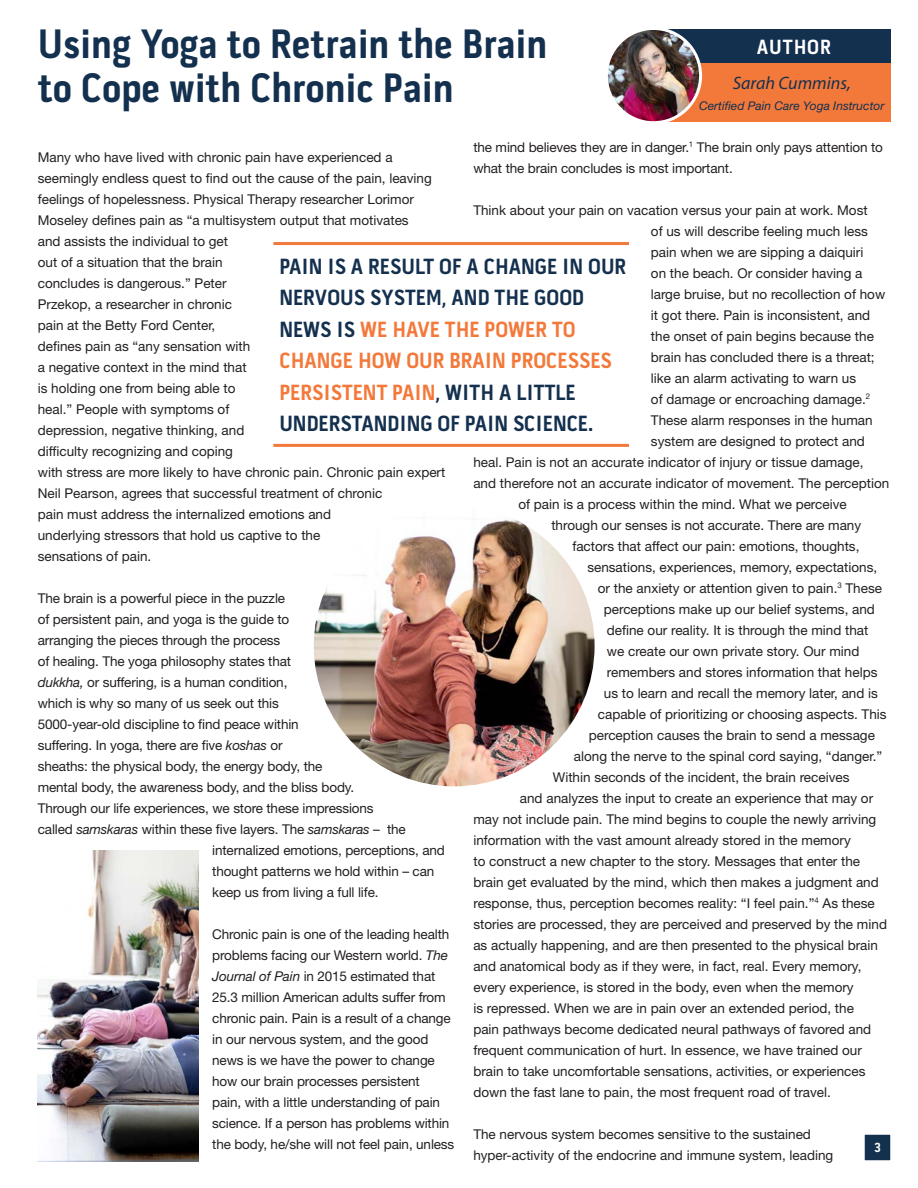
<style>
.page{position:relative;width:918px;height:1188px;background:#fff}
.page>*{position:absolute;margin:0;border:0;box-sizing:border-box;transform-origin:0 0}
.Headings{font:700 42px/43.5px "Pill Gothic 300 mg";color:#14304f}
.quote{font:700 22.5px/31.5px "Pill Gothic 300 mg";color:#14304f}
.t1{font:700 21px "Pill Gothic 300 mg";letter-spacing:.04em;color:#fff}
.Author{font:italic 18px "Myriad Pro";color:#14304f}
.Body_Text{font:13.5px/21px "Helvetica Neue LT Std";color:#231f20}
.t2{font:700 13.5px "Pill Gothic 300 mg";color:#fff}
.Body_Text-2{font:italic 12px "Helvetica Neue LT Std";color:#14304f}
.s1{font-style:italic}
.s2{color:#f3793b}
</style>
<div class="page">
<div style="left:669px;top:29px;width:222px;height:36px;background:#14304f"></div>
<div style="left:651px;top:63px;width:240px;height:59px;background:#f3793b"></div>
<img style="left:606px;top:28px;width:95px;height:95px;border-radius:47px">
<div style="left:605px;top:27px;width:97px;height:97px;border:3px solid #fff;border-radius:50%"></div>
<hr style="left:273px;top:242px;width:356px;height:3px;background:#f3793b">
<hr style="left:273px;top:444px;width:356px;height:3px;background:#f3793b">
<img style="left:314px;top:506px;width:281px;height:280px;border-radius:140px">
<img style="left:38px;top:851px;width:161px;height:311px">
<div style="left:863px;top:1133px;width:29px;height:29px;background:#14304f;border:2px solid #fff"></div>
<p class="Headings" style="left:38px;top:26px;width:511px">Using Yoga to Retrain the Brain to Cope with Chronic Pain</p>
<p class="t1" style="left:757px;top:38px;width:76px">AUTHOR</p>
<p class="Author" style="left:733px;top:71px;width:120px">Sarah Cummins,</p>
<p class="Body_Text-2" style="left:699px;top:98px;width:187px">Certified Pain Care Yoga Instructor</p>
<p class="Body_Text" style="left:473px;top:137px;width:411px">the mind believes they are in danger.<sup>1</sup> The brain only pays attention to what the brain concludes is most important.</p>
<p class="Body_Text" style="left:473px;top:199px;width:396px">Think about your pain on vacation versus your pain at work. Most</p>
<p class="Body_Text" style="left:651px;top:220px;width:219px">of us will describe feeling much less</p>
<p class="Body_Text" style="left:651px;top:241px;width:214px">pain when we are sipping a daiquiri</p>
<p class="Body_Text" style="left:651px;top:262px;width:213px">on the beach. Or consider having a</p>
<p class="Body_Text" style="left:651px;top:283px;width:236px">large bruise, but no recollection of how</p>
<p class="Body_Text" style="left:651px;top:304px;width:221px">it got there. Pain is inconsistent, and</p>
<p class="Body_Text" style="left:651px;top:325px;width:225px">the onset of pain begins because the</p>
<p class="Body_Text" style="left:651px;top:346px;width:225px">brain has concluded there is a threat;</p>
<p class="Body_Text" style="left:651px;top:367px;width:207px">like an alarm activating to warn us</p>
<p class="Body_Text" style="left:651px;top:388px;width:221px">of damage or encroaching damage.<sup>2</sup></p>
<p class="Body_Text" style="left:651px;top:409px;width:223px">These alarm responses in the human</p>
<p class="Body_Text" style="left:651px;top:430px;width:216px">system are designed to protect and</p>
<p class="Body_Text" style="left:473px;top:451px;width:392px">heal. Pain is not an accurate indicator of injury or tissue damage,</p>
<p class="Body_Text" style="left:473px;top:472px;width:417px">and therefore not an accurate indicator of movement. The perception</p>
<p class="Body_Text" style="left:518px;top:493px;width:330px">of pain is a process within the mind. What we perceive</p>
<p class="Body_Text" style="left:551px;top:514px;width:311px">through our senses is not accurate. There are many</p>
<p class="Body_Text" style="left:572px;top:535px;width:289px">factors that affect our pain: emotions, thoughts,</p>
<p class="Body_Text" style="left:587px;top:556px;width:291px">sensations, experiences, memory, expectations,</p>
<p class="Body_Text" style="left:598px;top:577px;width:286px">or the anxiety or attention given to pain.<sup>3</sup> These</p>
<p class="Body_Text" style="left:604px;top:598px;width:273px">perceptions make up our belief systems, and</p>
<p class="Body_Text" style="left:607px;top:619px;width:263px">define our reality. It is through the mind that</p>
<p class="Body_Text" style="left:607px;top:640px;width:254px">we create our own private story. Our mind</p>
<p class="Body_Text" style="left:607px;top:661px;width:272px">remembers and stores information that helps</p>
<p class="Body_Text" style="left:604px;top:682px;width:276px">us to learn and recall the memory later, and is</p>
<p class="Body_Text" style="left:598px;top:703px;width:290px">capable of prioritizing or choosing aspects. This</p>
<p class="Body_Text" style="left:589px;top:724px;width:288px">perception causes the brain to send a message</p>
<p class="Body_Text" style="left:574px;top:745px;width:310px">along the nerve to the spinal cord saying, “danger.”</p>
<p class="Body_Text" style="left:553px;top:766px;width:298px">Within seconds of the incident, the brain receives</p>
<p class="Body_Text" style="left:520px;top:787px;width:355px">and analyzes the input to create an experience that may or</p>
<p class="Body_Text" style="left:473px;top:808px;width:404px">may not include pain. The mind begins to couple the newly arriving</p>
<p class="Body_Text" style="left:473px;top:829px;width:379px">information with the vast amount already stored in the memory</p>
<p class="Body_Text" style="left:473px;top:850px;width:388px">to construct a new chapter to the story. Messages that enter the</p>
<p class="Body_Text" style="left:473px;top:871px;width:407px">brain get evaluated by the mind, which then makes a judgment and</p>
<p class="Body_Text" style="left:473px;top:892px;width:403px">response, thus, perception becomes reality: “I feel pain.”<sup>4</sup> As these</p>
<p class="Body_Text" style="left:473px;top:913px;width:415px">stories are processed, they are perceived and preserved by the mind</p>
<p class="Body_Text" style="left:473px;top:934px;width:406px">as actually happening, and are then presented to the physical brain</p>
<p class="Body_Text" style="left:473px;top:955px;width:390px">and anatomical body as if they were, in fact, real. Every memory,</p>
<p class="Body_Text" style="left:473px;top:976px;width:382px">every experience, is stored in the body, even when the memory</p>
<p class="Body_Text" style="left:473px;top:997px;width:382px">is repressed. When we are in pain over an extended period, the</p>
<p class="Body_Text" style="left:473px;top:1018px;width:399px">pain pathways become dedicated neural pathways of favored and</p>
<p class="Body_Text" style="left:473px;top:1039px;width:390px">frequent communication of hurt. In essence, we have trained our</p>
<p class="Body_Text" style="left:473px;top:1060px;width:394px">brain to take uncomfortable sensations, activities, or experiences</p>
<p class="Body_Text" style="left:473px;top:1081px;width:359px">down the fast lane to pain, the most frequent road of travel.</p>
<p class="Body_Text" style="left:473px;top:1123px;width:361px">The nervous system becomes sensitive to the sustained hyper-activity of the endocrine and immune system, leading</p>
<p class="Body_Text" style="left:38px;top:146px;width:409px">Many who have lived with chronic pain have experienced a seemingly endless quest to find out the cause of the pain, leaving feelings of hopelessness. Physical Therapy researcher Lorimor Moseley defines pain as “a multisystem output that motivates<br>and assists the individual to get<br>out of a situation that the brain<br>concludes is dangerous.” Peter<br>Przekop, a researcher in chronic<br>pain at the Betty Ford Center,<br>defines pain as “any sensation with<br>a negative context in the mind that<br>is holding one from being able to<br>heal.” People with symptoms of<br>depression, negative thinking, and<br>difficulty recognizing and coping<br>with stress are more likely to have chronic pain. Chronic pain expert Neil Pearson, agrees that successful treatment of chronic<br>pain must address the internalized emotions and<br>underlying stressors that hold us captive to the<br>sensations of pain.</p>
<p class="Body_Text" style="left:38px;top:587px;width:249px">The brain is a powerful piece in the puzzle</p>
<p class="Body_Text" style="left:38px;top:608px;width:253px">of persistent pain, and yoga is the guide to</p>
<p class="Body_Text" style="left:38px;top:630px;width:244px">arranging the pieces through the process</p>
<p class="Body_Text" style="left:38px;top:651px;width:255px">of healing. The yoga philosophy states that</p>
<p class="Body_Text" style="left:38px;top:672px;width:251px"><span class="s1">dukkha,</span> or suffering, is a human condition,</p>
<p class="Body_Text" style="left:38px;top:693px;width:243px">which is why so many of us seek out this</p>
<p class="Body_Text" style="left:38px;top:714px;width:262px">5000-year-old discipline to find peace within</p>
<p class="Body_Text" style="left:38px;top:735px;width:246px">suffering. In yoga, there are five <span class="s1">koshas</span> or</p>
<p class="Body_Text" style="left:38px;top:756px;width:286px">sheaths: the physical body, the energy body, the</p>
<p class="Body_Text" style="left:38px;top:777px;width:318px">mental body, the awareness body, and the bliss body.</p>
<p class="Body_Text" style="left:38px;top:798px;width:337px">Through our life experiences, we store these impressions</p>
<p class="Body_Text" style="left:38px;top:819px;width:370px">called <span class="s1">samskaras</span> within these five layers. The <span class="s1">samskaras</span> – the</p>
<p class="Body_Text" style="left:212px;top:840px;width:234px">internalized emotions, perceptions, and</p>
<p class="Body_Text" style="left:212px;top:861px;width:224px">thought patterns we hold within – can</p>
<p class="Body_Text" style="left:212px;top:882px;width:168px">keep us from living a full life.</p>
<p class="Body_Text" style="left:212px;top:924px;width:244px">Chronic pain is one of the leading health problems facing our Western world. <span class="s1">The Journal of Pain</span> in 2015 estimated that 25.3 million American adults suffer from chronic pain. Pain is a result of a change in our nervous system, and the good news is we have the power to change how our brain processes persistent<br>pain, with a little understanding of pain science. If a person has problems within the body, he/she will not feel pain, unless</p>
<p class="quote" style="left:279px;top:253px;width:348px">PAIN IS A RESULT OF A CHANGE IN OUR<br>NERVOUS SYSTEM, AND THE GOOD<br>NEWS IS <span class="s2">WE HAVE THE POWER TO<br>CHANGE HOW OUR BRAIN PROCESSES<br>PERSISTENT PAIN</span>, WITH A LITTLE<br>UNDERSTANDING OF PAIN SCIENCE.</p>
<p class="t2" style="left:874px;top:1142px;width:8px">3</p>
</div>
